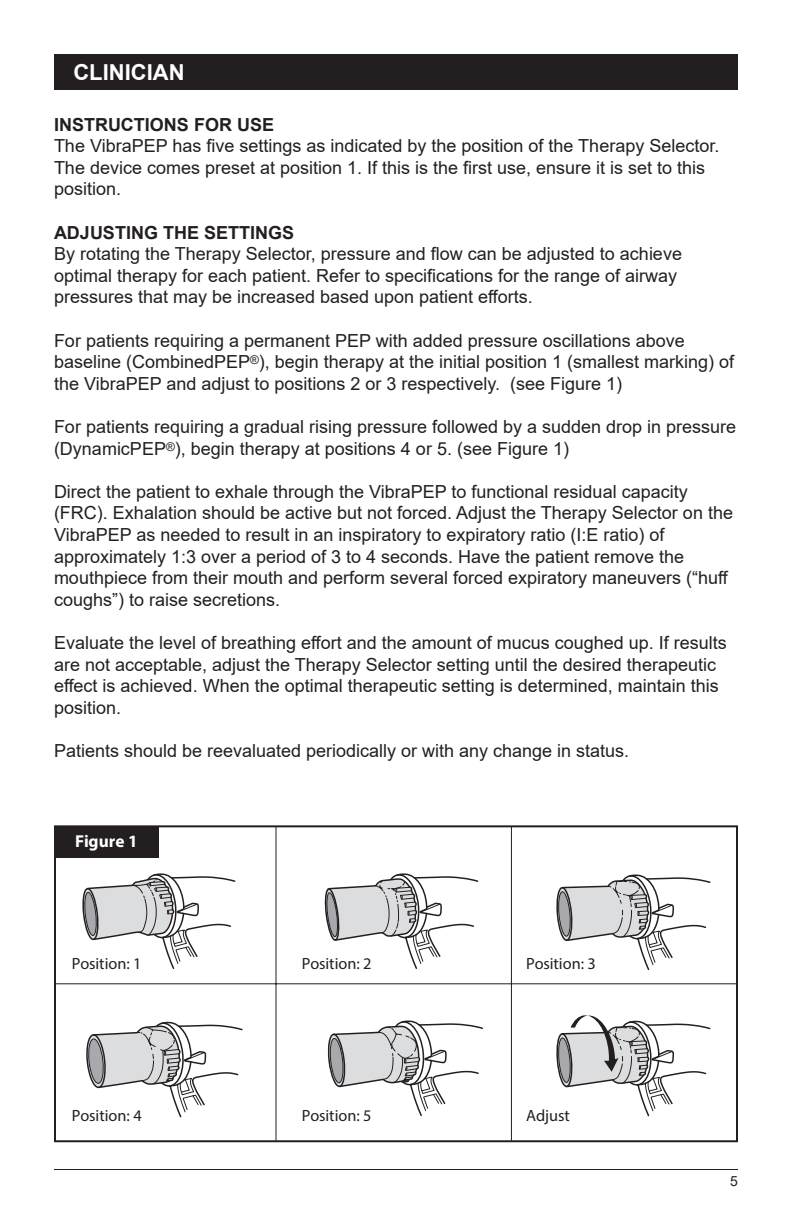
<style>
.page{position:relative;width:792px;height:1224px;background:#fff}
.page>*{position:absolute;margin:0;border:0;box-sizing:border-box;transform-origin:0 0}
.t1{font:700 22px "Arial";color:#fff}
.t2{font:18px/21.6px "Arial";color:#231f20}
.t3{font:700 18px "Arial";color:#231f20}
.t4{font:700 17.4px "Myriad Pro";color:#fff}
.t5{font:16.2px "Myriad Pro";color:#231f20}
.t6{font:14px "Arial";color:#231f20}
</style>
<div class="page">
<div style="left:54px;top:54px;width:684px;height:35px;background:#231f20"></div>
<hr style="left:54px;top:1169px;width:684px;height:1px;background:#231f20">
<svg style="left:327px;top:1020px;width:157px;height:96px"></svg>
<svg style="left:86px;top:1021px;width:157px;height:97px"></svg>
<svg style="left:556px;top:874px;width:155px;height:96px"></svg>
<svg style="left:82px;top:873px;width:154px;height:96px"></svg>
<svg style="left:324px;top:873px;width:155px;height:96px"></svg>
<div style="left:54px;top:825px;width:684px;height:317px;border:2px solid #231f20"></div>
<div style="left:55px;top:826px;width:104px;height:32px;background:#231f20"></div>
<hr style="left:55px;top:983px;width:682px;height:1px;background:#231f20">
<hr style="left:276px;top:826px;width:1px;height:316px;background:#231f20">
<hr style="left:511px;top:826px;width:1px;height:316px;background:#231f20">
<svg style="left:556px;top:1015px;width:155px;height:102px"></svg>
<p class="t1" style="left:73px;top:57px;width:113px">CLINICIAN</p>
<p class="t3" style="left:54px;top:112px;width:222px">INSTRUCTIONS FOR USE</p>
<p class="t2" style="left:54px;top:135px;width:667px">The VibraPEP has five settings as indicated by the position of the Therapy Selector.<br>The device comes preset at position 1. If this is the first use, ensure it is set to this position.</p>
<p class="t3" style="left:54px;top:220px;width:242px">ADJUSTING THE SETTINGS</p>
<p class="t2" style="left:54px;top:243px;width:630px">By rotating the Therapy Selector, pressure and flow can be adjusted to achieve</p>
<p class="t2" style="left:54px;top:265px;width:625px">optimal therapy for each patient. Refer to specifications for the range of airway</p>
<p class="t2" style="left:54px;top:286px;width:480px">pressures that may be increased based upon patient efforts.</p>
<p class="t2" style="left:54px;top:329px;width:632px">For patients requiring a permanent PEP with added pressure oscillations above</p>
<p class="t2" style="left:54px;top:351px;width:682px">baseline (CombinedPEP<sup>®</sup>), begin therapy at the initial position 1 (smallest marking) of the VibraPEP and adjust to positions 2 or 3 respectively. (see Figure 1)</p>
<p class="t2" style="left:54px;top:416px;width:684px">For patients requiring a gradual rising pressure followed by a sudden drop in pressure (DynamicPEP<sup>®</sup>), begin therapy at positions 4 or 5. (see Figure 1)</p>
<p class="t2" style="left:54px;top:481px;width:681px">Direct the patient to exhale through the VibraPEP to functional residual capacity (FRC). Exhalation should be active but not forced. Adjust the Therapy Selector on the<br>VibraPEP as needed to result in an inspiratory to expiratory ratio (I:E ratio) of</p>
<p class="t2" style="left:54px;top:545px;width:676px">approximately 1:3 over a period of 3 to 4 seconds. Have the patient remove the mouthpiece from their mouth and perform several forced expiratory maneuvers (“huff coughs”) to raise secretions.</p>
<p class="t2" style="left:54px;top:632px;width:674px">Evaluate the level of breathing effort and the amount of mucus coughed up. If results are not acceptable, adjust the Therapy Selector setting until the desired therapeutic effect is achieved. When the optimal therapeutic setting is determined, maintain this position.</p>
<p class="t2" style="left:54px;top:740px;width:577px">Patients should be reevaluated periodically or with any change in status.</p>
<p class="t4" style="left:75px;top:829px;width:64px">Figure 1</p>
<p class="t5" style="left:72px;top:954px;width:71px">Position: 1</p>
<p class="t5" style="left:302px;top:954px;width:71px">Position: 2</p>
<p class="t5" style="left:526px;top:954px;width:71px">Position: 3</p>
<p class="t5" style="left:72px;top:1106px;width:71px">Position: 4</p>
<p class="t5" style="left:302px;top:1106px;width:71px">Position: 5</p>
<p class="t5" style="left:526px;top:1106px;width:45px">Adjust</p>
<p class="t6" style="left:730px;top:1172px;width:9px">5</p>
</div>
